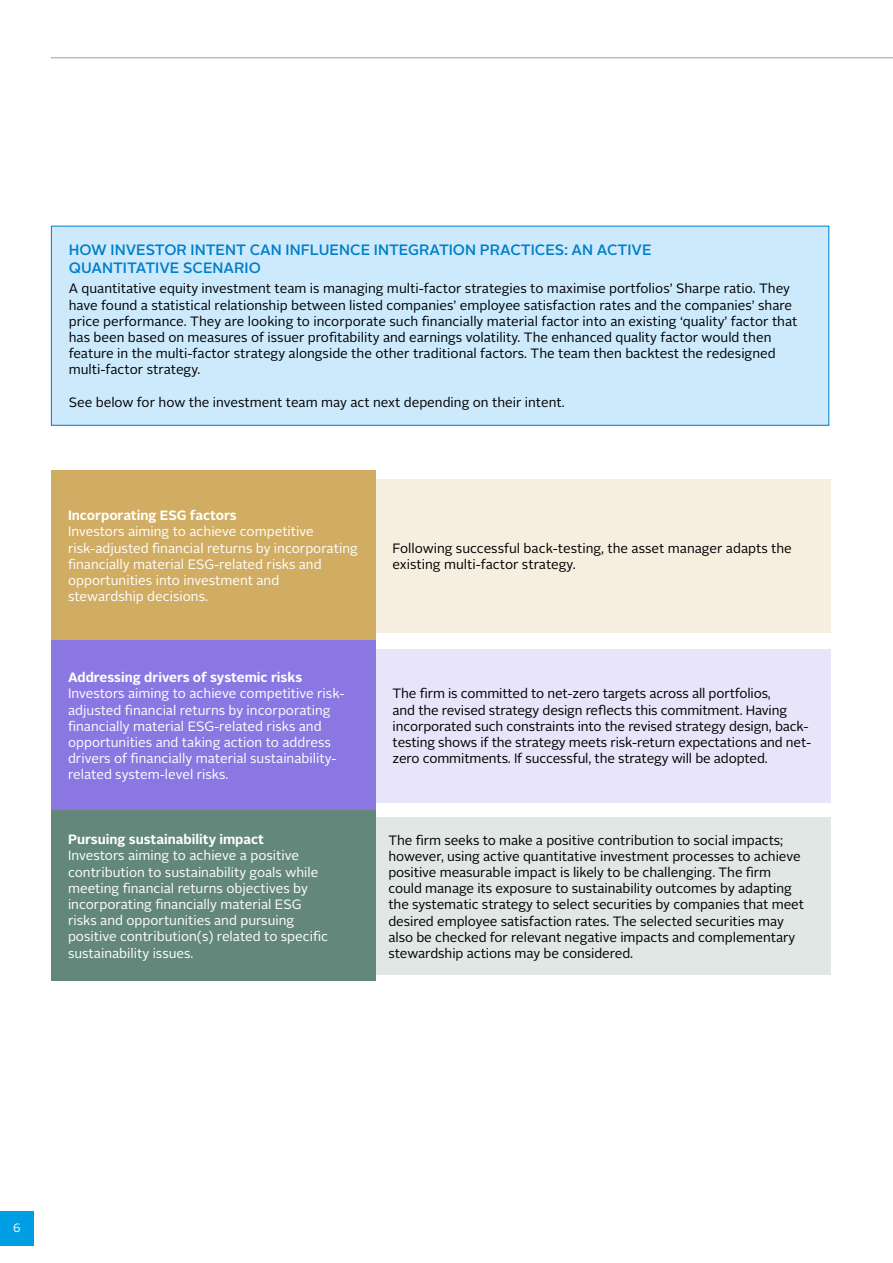
<style>
.page{position:relative;width:893px;height:1263px;background:#fff}
.page>*{position:absolute;margin:0;border:0;box-sizing:border-box;transform-origin:0 0}
.t1{font:500 15px/18px "Alright Sans";color:#007ec7}
.t2{font:13.5px/16.2px "Alright Sans";letter-spacing:-.005em;color:#000}
.t3{font:13.5px/16.2px "Alright Sans";color:#fff}
.t4{font:700 13.5px "Alright Sans";color:#fff}
.t5{font:12px "Alright Sans";color:#fff}
</style>
<div class="page">
<hr style="left:51px;top:57px;width:842px;height:1px;background:#9d9d9c">
<div style="left:0;top:1212px;width:34px;height:34px;background:#009fe3"></div>
<div style="left:371px;top:479px;width:460px;height:153px;background:#f6efe0"></div>
<div style="left:371px;top:649px;width:460px;height:153px;background:#e8e4f9"></div>
<div style="left:371px;top:817px;width:460px;height:158px;background:#e0e7e4"></div>
<div style="left:51px;top:471px;width:325px;height:170px;background:#d1ad63"></div>
<div style="left:51px;top:641px;width:325px;height:170px;background:#8a77e2"></div>
<div style="left:51px;top:811px;width:325px;height:170px;background:#63887b"></div>
<div style="left:51px;top:226px;width:778px;height:199px;background:#cdeafc"></div>
<div style="left:51px;top:226px;width:778px;height:200px;border:1px solid #007ec7"></div>
<p class="t1" style="left:69px;top:241px;width:584px">HOW INVESTOR INTENT CAN INFLUENCE INTEGRATION PRACTICES: AN ACTIVE<br>QUANTITATIVE SCENARIO</p>
<p class="t2" style="left:69px;top:281px;width:730px">A quantitative equity investment team is managing multi-factor strategies to maximise portfolios’ Sharpe ratio. They have found a statistical relationship between listed companies’ employee satisfaction rates and the companies’ share price performance. They are looking to incorporate such financially material factor into an existing ‘quality’ factor that has been based on measures of issuer profitability and earnings volatility. The enhanced quality factor would then feature in the multi-factor strategy alongside the other traditional factors. The team then backtest the redesigned multi-factor strategy.</p>
<p class="t2" style="left:69px;top:394px;width:497px">See below for how the investment team may act next depending on their intent.</p>
<p class="t4" style="left:68px;top:506px;width:170px">Incorporating ESG factors</p>
<p class="t3" style="left:68px;top:524px;width:291px">Investors aiming to achieve competitive risk-adjusted financial returns by incorporating financially material ESG-related risks and opportunities into investment and stewardship decisions.</p>
<p class="t4" style="left:68px;top:668px;width:236px">Addressing drivers of systemic risks</p>
<p class="t3" style="left:68px;top:686px;width:278px">Investors aiming to achieve competitive risk&shy;adjusted financial returns by incorporating financially material ESG-related risks and opportunities and taking action to address drivers of financially material sustainability&shy;related system-level risks.</p>
<p class="t4" style="left:68px;top:830px;width:198px">Pursuing sustainability impact</p>
<p class="t3" style="left:68px;top:848px;width:262px">Investors aiming to achieve a positive contribution to sustainability goals while meeting financial returns objectives by incorporating financially material ESG risks and opportunities and pursuing positive contribution(s) related to specific sustainability issues.</p>
<p class="t2" style="left:393px;top:540px;width:401px">Following successful back-testing, the asset manager adapts the existing multi-factor strategy.</p>
<p class="t2" style="left:393px;top:686px;width:420px">The firm is committed to net-zero targets across all portfolios,<br>and the revised strategy design reflects this commitment. Having incorporated such constraints into the revised strategy design, back&shy;testing shows if the strategy meets risk-return expectations and net&shy;zero commitments. If successful, the strategy will be adopted.</p>
<p class="t2" style="left:388px;top:832px;width:417px">The firm seeks to make a positive contribution to social impacts; however, using active quantitative investment processes to achieve positive measurable impact is likely to be challenging. The firm could manage its exposure to sustainability outcomes by adapting the systematic strategy to select securities by companies that meet desired employee satisfaction rates. The selected securities may also be checked for relevant negative impacts and complementary stewardship actions may be considered.</p>
<p class="t5" style="left:13px;top:1220px;width:9px">6</p>
</div>
